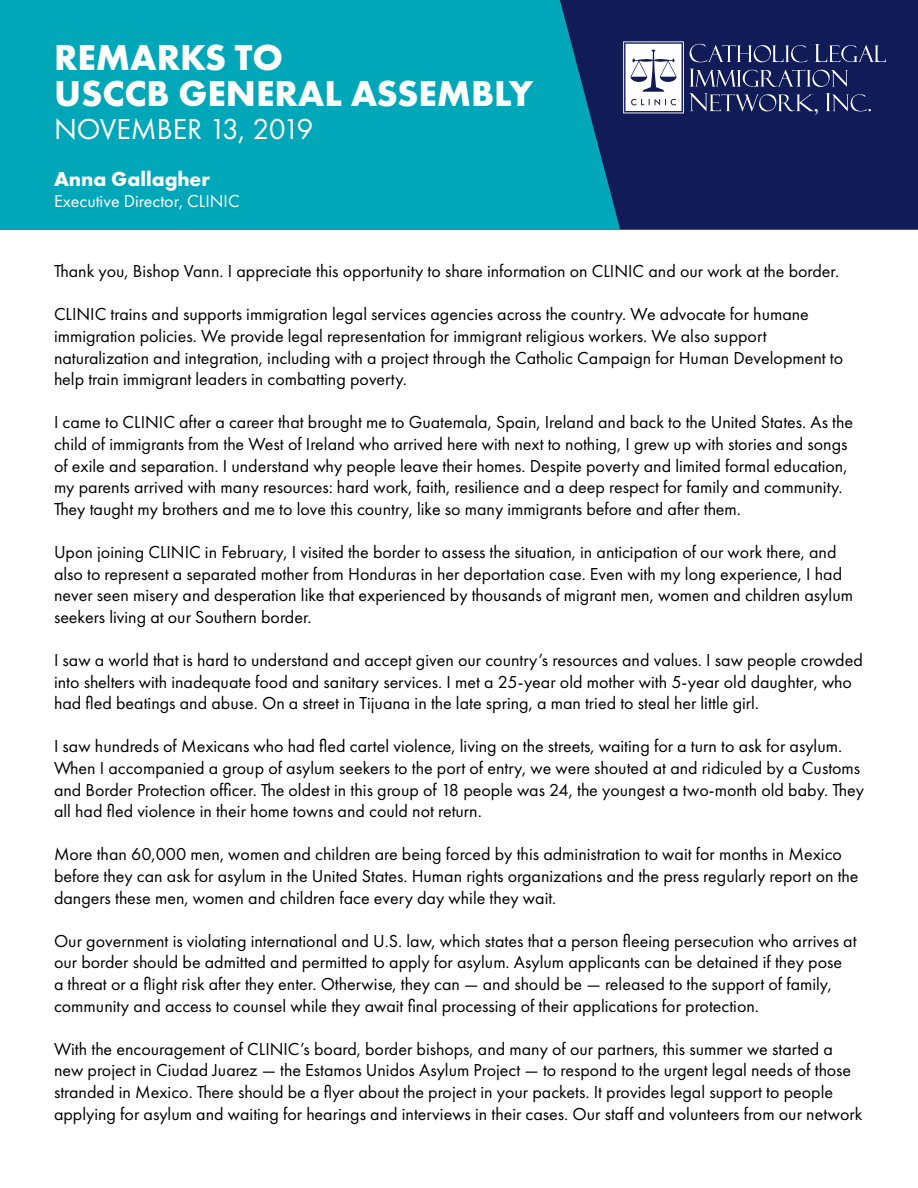
<style>
.page{position:relative;width:918px;height:1188px;background:#fff}
.page>*{position:absolute;margin:0;border:0;box-sizing:border-box;transform-origin:0 0}
.t1{font:700 37.5px/36px "Futura PT";color:#fff}
.t2{font:30px "Futura PT";color:#fff}
.t3{font:700 21px "Futura PT";color:#fff}
.t4{font:18px/21.6px "Futura PT";color:#000}
.t5{font:18px "Futura PT";color:#fff}
</style>
<div class="page">
<div style="left:0;top:0;width:918px;height:229px;background:#00a7b8"></div>
<svg style="left:560px;top:0;width:358px;height:229px;background:#0f2a61"></svg>
<svg style="left:623px;top:41px;width:263px;height:74px;background:#525985"></svg>
<h1 class="t1" style="left:54px;top:39px;width:481px">REMARKS TO<br>USCCB GENERAL ASSEMBLY</h1>
<h2 class="t2" style="left:54px;top:111px;width:261px">NOVEMBER 13, 2019</h2>
<p class="t3" style="left:54px;top:165px;width:157px">Anna Gallagher</p>
<p class="t5" style="left:54px;top:191px;width:187px">Executive Director, CLINIC</p>
<p class="t4" style="left:54px;top:260px;width:787px">Thank you, Bishop Vann. I appreciate this opportunity to share information on CLINIC and our work at the border.</p>
<p class="t4" style="left:54px;top:304px;width:791px">CLINIC trains and supports immigration legal services agencies across the country. We advocate for humane immigration policies. We provide legal representation for immigrant religious workers. We also support naturalization and integration, including with a project through the Catholic Campaign for Human Development to help train immigrant leaders in combatting poverty.</p>
<p class="t4" style="left:54px;top:412px;width:801px">I came to CLINIC after a career that brought me to Guatemala, Spain, Ireland and back to the United States. As the child of immigrants from the West of Ireland who arrived here with next to nothing, I grew up with stories and songs of exile and separation. I understand why people leave their homes. Despite poverty and limited formal education, my parents arrived with many resources: hard work, faith, resilience and a deep respect for family and community.<br>They taught my brothers and me to love this country, like so many immigrants before and after them.</p>
<p class="t4" style="left:54px;top:541px;width:801px">Upon joining CLINIC in February, I visited the border to assess the situation, in anticipation of our work there, and also to represent a separated mother from Honduras in her deportation case. Even with my long experience, I had never seen misery and desperation like that experienced by thousands of migrant men, women and children asylum seekers living at our Southern border.</p>
<p class="t4" style="left:54px;top:649px;width:810px">I saw a world that is hard to understand and accept given our country’s resources and values. I saw people crowded into shelters with inadequate food and sanitary services. I met a 25-year old mother with 5-year old daughter, who had fled beatings and abuse. On a street in Tijuana in the late spring, a man tried to steal her little girl.</p>
<p class="t4" style="left:54px;top:736px;width:812px">I saw hundreds of Mexicans who had fled cartel violence, living on the streets, waiting for a turn to ask for asylum.<br>When I accompanied a group of asylum seekers to the port of entry, we were shouted at and ridiculed by a Customs and Border Protection officer. The oldest in this group of 18 people was 24, the youngest a two-month old baby. They all had fled violence in their home towns and could not return.</p>
<p class="t4" style="left:54px;top:844px;width:806px">More than 60,000 men, women and children are being forced by this administration to wait for months in Mexico before they can ask for asylum in the United States. Human rights organizations and the press regularly report on the dangers these men, women and children face every day while they wait.</p>
<p class="t4" style="left:54px;top:930px;width:804px">Our government is violating international and U.S. law, which states that a person fleeing persecution who arrives at our border should be admitted and permitted to apply for asylum. Asylum applicants can be detained if they pose<br>a threat or a flight risk after they enter. Otherwise, they can — and should be — released to the support of family, community and access to counsel while they await final processing of their applications for protection.</p>
<p class="t4" style="left:54px;top:1038px;width:810px">With the encouragement of CLINIC’s board, border bishops, and many of our partners, this summer we started a new project in Ciudad Juarez — the Estamos Unidos Asylum Project — to respond to the urgent legal needs of those stranded in Mexico. There should be a flyer about the project in your packets. It provides legal support to people applying for asylum and waiting for hearings and interviews in their cases. Our staff and volunteers from our network</p>
</div>
